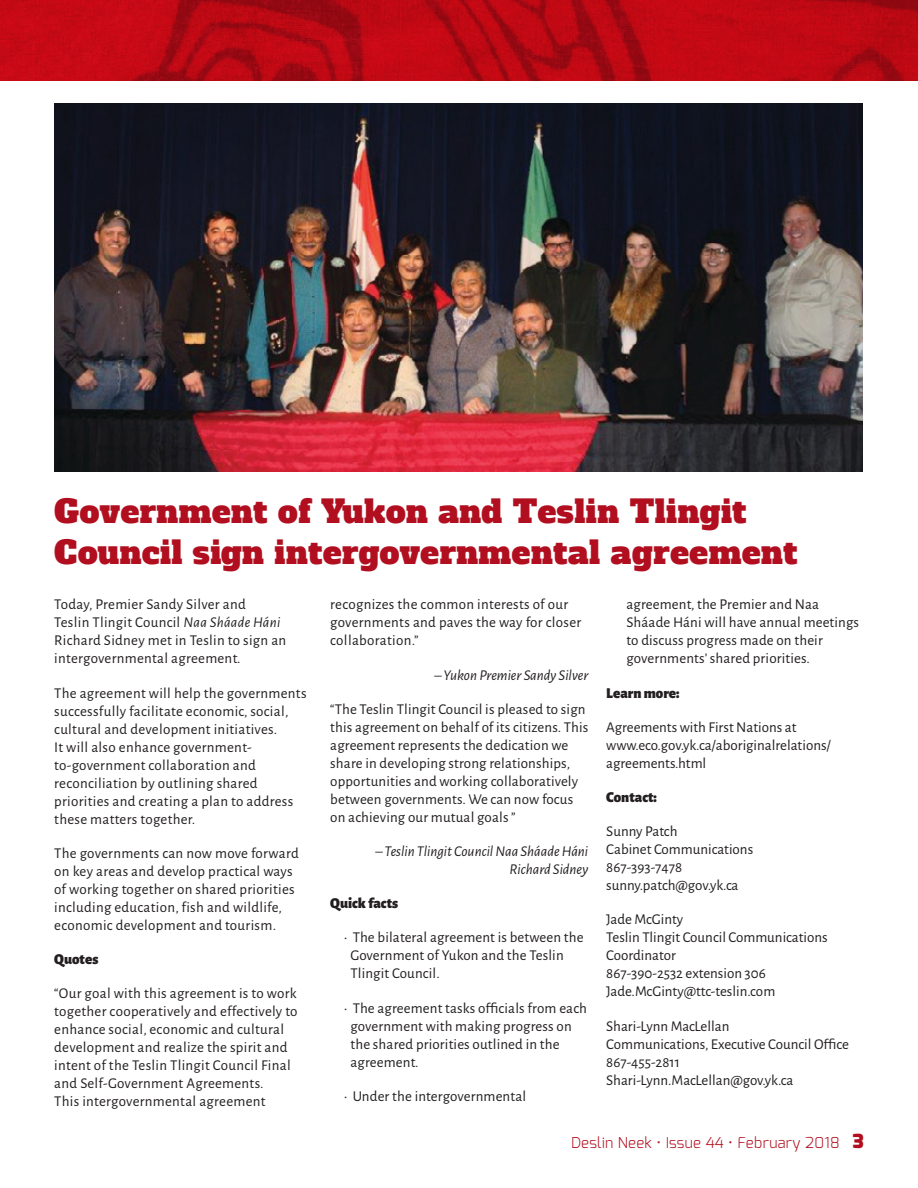
<style>
.page{position:relative;width:918px;height:1188px;background:#fff}
.page>*{position:absolute;margin:0;border:0;box-sizing:border-box;transform-origin:0 0}
.t1{font:31.5px/40.5px "Alfa Slab One";letter-spacing:.02em;color:#b10f1f}
.t2{font:15px/18px "Alegreya Sans";letter-spacing:.01em;color:#231f20}
.t3{font:italic 15px/18px "Alegreya Sans";color:#231f20;text-align:right}
.t4{font:900 15px "Alegreya Sans";color:#231f20}
.t5{font:300 15px "Exo";letter-spacing:.02em;color:#b10f1f}
.s1{font-style:italic}
.s2{font-weight:900;font-size:19.5px}
</style>
<div class="page">
<img style="left:0;top:0;width:918px;height:81px">
<img style="left:54px;top:104px;width:808px;height:367px">
<p class="t1" style="left:54px;top:492px;width:745px">Government of Yukon and Teslin Tlingit<br>Council sign intergovernmental agreement</p>
<p class="t2" style="left:54px;top:595px;width:234px">Today, Premier Sandy Silver and<br>Teslin Tlingit Council <span class="s1">Naa Sháade Háni </span>Richard Sidney met in Teslin to sign an intergovernmental agreement.</p>
<p class="t2" style="left:54px;top:683px;width:254px">The agreement will help the governments successfully facilitate economic, social, cultural and development initiatives.<br>It will also enhance government&shy;to-government collaboration and reconciliation by outlining shared priorities and creating a plan to address these matters together.</p>
<p class="t2" style="left:54px;top:843px;width:246px">The governments can now move forward on key areas and develop practical ways of working together on shared priorities including education, fish and wildlife, economic development and tourism.</p>
<p class="t4" style="left:54px;top:947px;width:46px">Quotes</p>
<p class="t2" style="left:54px;top:984px;width:245px">“Our goal with this agreement is to work together cooperatively and effectively to enhance social, economic and cultural development and realize the spirit and intent of the Teslin Tlingit Council Final and Self-Government Agreements.<br>This intergovernmental agreement</p>
<p class="t2" style="left:330px;top:595px;width:253px">recognizes the common interests of our governments and paves the way for closer collaboration.”</p>
<p class="t3" style="left:434px;top:665px;width:155px">– Yukon Premier Sandy Silver</p>
<p class="t2" style="left:330px;top:699px;width:260px">“The Teslin Tlingit Council is pleased to sign this agreement on behalf of its citizens. This agreement represents the dedication we share in developing strong relationships, opportunities and working collaboratively between governments. We can now focus on achieving our mutual goals ”</p>
<p class="t3" style="left:376px;top:842px;width:214px">– Teslin Tlingit Council Naa Sháade Háni<br>Richard Sidney</p>
<p class="t4" style="left:330px;top:891px;width:69px">Quick facts</p>
<p class="t2" style="left:351px;top:928px;width:235px;text-indent:-7px">• The bilateral agreement is between the<br>Government of Yukon and the Teslin<br>Tlingit Council.</p>
<p class="t2" style="left:351px;top:998px;width:238px;text-indent:-7px">• The agreement tasks officials from each government with making progress on the shared priorities outlined in the agreement.</p>
<p class="t2" style="left:344px;top:1086px;width:184px">• Under the intergovernmental</p>
<p class="t2" style="left:627px;top:595px;width:234px">agreement, the Premier and Naa Sháade Háni will have annual meetings to discuss progress made on their governments’ shared priorities.</p>
<p class="t4" style="left:606px;top:681px;width:75px">Learn more:</p>
<p class="t2" style="left:606px;top:717px;width:226px">Agreements with First Nations at www.eco.gov.yk.ca/aboriginalrelations/ agreements.html</p>
<p class="t4" style="left:606px;top:785px;width:52px">Contact:</p>
<p class="t2" style="left:606px;top:822px;width:148px">Sunny Patch<br>Cabinet Communications<br>867-393-7478 sunny.patch@gov.yk.ca</p>
<p class="t2" style="left:606px;top:910px;width:223px">Jade McGinty<br>Teslin Tlingit Council Communications<br>Coordinator<br>867-390-2532 extension 306<br>Jade.McGinty@ttc-teslin.com</p>
<p class="t2" style="left:606px;top:1016px;width:244px">Shari-Lynn MacLellan<br>Communications, Executive Council Office<br>867-455-2811<br>Shari-Lynn.MacLellan@gov.yk.ca</p>
<p class="t5" style="left:571px;top:1133px;width:294px">Deslin Neek • Issue 44 • February 2018 <span class="s2">3</span></p>
</div>
